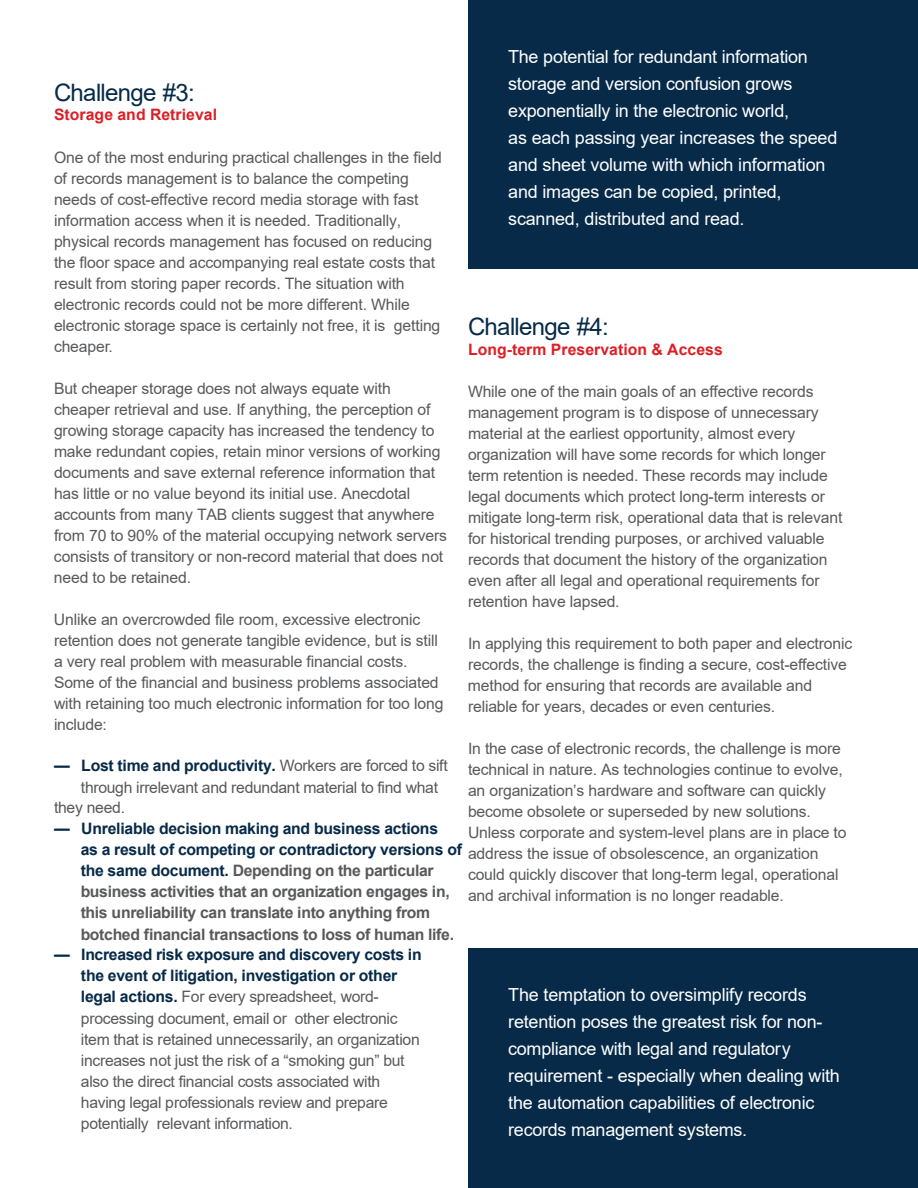
<style>
.page{position:relative;width:918px;height:1188px;background:#fff}
.page>*{position:absolute;margin:0;border:0;box-sizing:border-box;transform-origin:0 0}
.t1{font:24px "Arial";letter-spacing:-.03em;color:#062a48}
.t2{font:18px/27px "Arial";letter-spacing:-.015em;color:#fff}
.t3{font:15.75px/21px "Arial";letter-spacing:-.01em;color:#58595b}
.t4{font:700 15.75px/21px "Arial";letter-spacing:-.02em;color:#58595b}
.t5{font:700 15.75px "Arial";letter-spacing:.005em;color:#dc1f26}
.t6{font:700 15.75px "Arial";letter-spacing:-.015em;color:#062a48}
.s1{font-weight:400;color:#58595b}
.s2{color:#062a48}
.s3{font-weight:700;color:#062a48}
</style>
<div class="page">
<div style="left:468px;top:0;width:450px;height:268px;background:#062a48"></div>
<div style="left:468px;top:948px;width:450px;height:240px;background:#062a48"></div>
<p class="t2" style="left:508px;top:43px;width:331px">The potential for redundant information storage and version confusion grows exponentially in the electronic world,<br>as each passing year increases the speed and sheet volume with which information and images can be copied, printed, scanned, distributed and read.</p>
<h1 class="t1" style="left:54px;top:76px;width:142px">Challenge #3:</h1>
<p class="t5" style="left:54px;top:104px;width:165px">Storage and Retrieval</p>
<p class="t3" style="left:54px;top:146px;width:389px">One of the most enduring practical challenges in the field of records management is to balance the competing needs of cost-effective record media storage with fast information access when it is needed. Traditionally, physical records management has focused on reducing the floor space and accompanying real estate costs that result from storing paper records. The situation with electronic records could not be more different. While electronic storage space is certainly not free, it is getting cheaper.</p>
<p class="t3" style="left:54px;top:377px;width:395px">But cheaper storage does not always equate with cheaper retrieval and use. If anything, the perception of growing storage capacity has increased the tendency to make redundant copies, retain minor versions of working documents and save external reference information that has little or no value beyond its initial use. Anecdotal accounts from many TAB clients suggest that anywhere from 70 to 90% of the material occupying network servers consists of transitory or non-record material that does not need to be retained.</p>
<p class="t3" style="left:54px;top:608px;width:391px">Unlike an overcrowded file room, excessive electronic retention does not generate tangible evidence, but is still a very real problem with measurable financial costs.<br>Some of the financial and business problems associated with retaining too much electronic information for too long include:</p>
<p class="t6" style="left:54px;top:755px;width:395px">— Lost time and productivity. <span class="s1">Workers are forced to sift</span></p>
<p class="t3" style="left:81px;top:776px;width:359px">through irrelevant and redundant material to find what</p>
<p class="t3" style="left:54px;top:797px;width:73px">they need.</p>
<p class="t4" style="left:81px;top:819px;width:383px;text-indent:-27px"><span class="s2">— Unreliable decision making and business actions<br>as a result of competing or contradictory versions of the same document.</span> Depending on the particular business activities that an organization engages in, this unreliability can translate into anything from botched financial transactions to loss of human life.</p>
<p class="t3" style="left:81px;top:944px;width:342px;text-indent:-27px"><span class="s3">— Increased risk exposure and discovery costs in the event of litigation, investigation or other legal actions.</span> For every spreadsheet, word&shy;processing document, email or other electronic item that is retained unnecessarily, an organization increases not just the risk of a “smoking gun” but also the direct financial costs associated with having legal professionals review and prepare potentially relevant information.</p>
<h1 class="t1" style="left:468px;top:310px;width:142px">Challenge #4:</h1>
<p class="t5" style="left:468px;top:338px;width:256px">Long-term Preservation &amp; Access</p>
<p class="t3" style="left:468px;top:381px;width:376px">While one of the main goals of an effective records management program is to dispose of unnecessary material at the earliest opportunity, almost every organization will have some records for which longer term retention is needed. These records may include legal documents which protect long-term interests or mitigate long-term risk, operational data that is relevant for historical trending purposes, or archived valuable records that document the history of the organization even after all legal and operational requirements for retention have lapsed.</p>
<p class="t3" style="left:468px;top:633px;width:386px">In applying this requirement to both paper and electronic records, the challenge is finding a secure, cost-effective method for ensuring that records are available and reliable for years, decades or even centuries.</p>
<p class="t3" style="left:468px;top:738px;width:380px">In the case of electronic records, the challenge is more technical in nature. As technologies continue to evolve, an organization’s hardware and software can quickly become obsolete or superseded by new solutions.<br>Unless corporate and system-level plans are in place to address the issue of obsolescence, an organization could quickly discover that long-term legal, operational and archival information is no longer readable.</p>
<p class="t2" style="left:508px;top:982px;width:333px">The temptation to oversimplify records retention poses the greatest risk for non&shy;compliance with legal and regulatory requirement - especially when dealing with the automation capabilities of electronic records management systems.</p>
</div>
